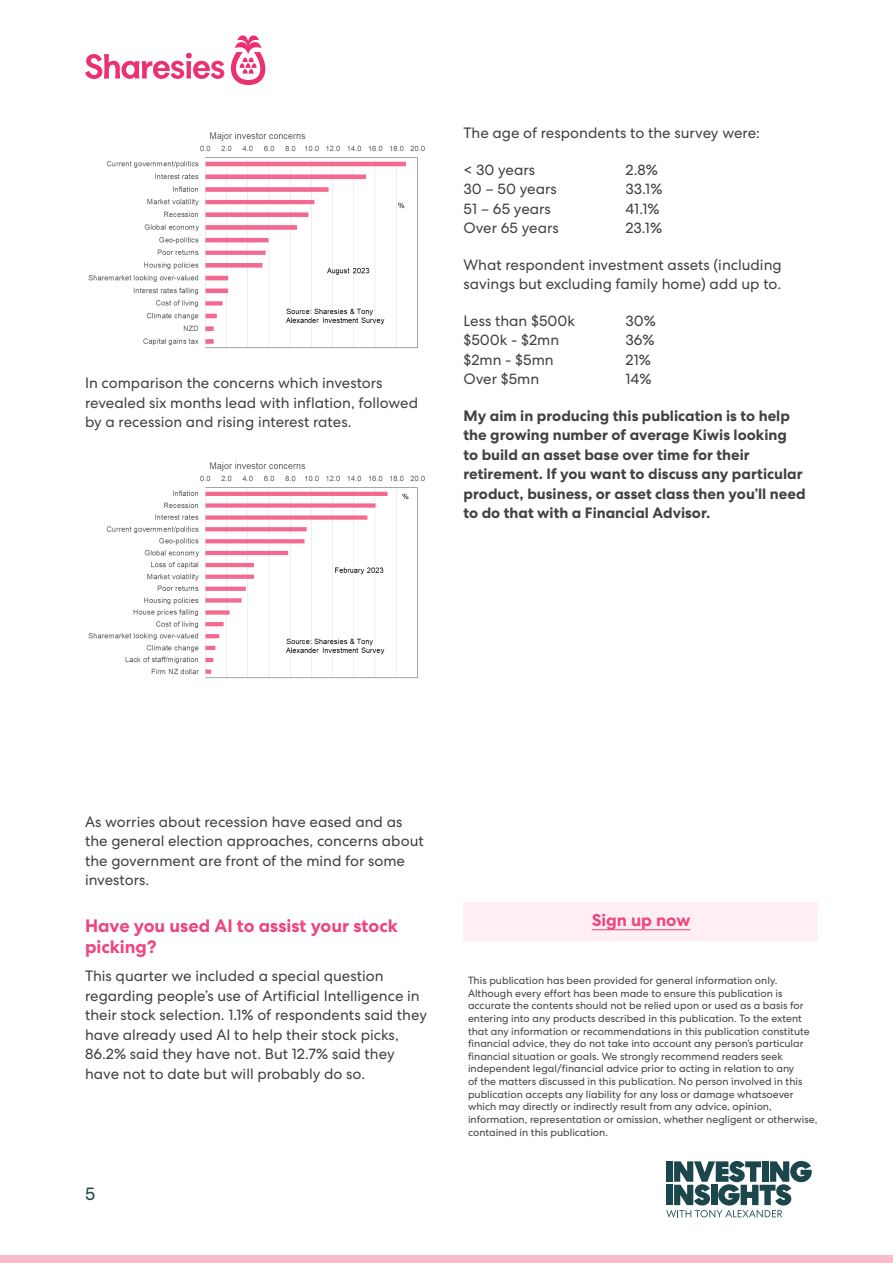
<style>
.page{position:relative;width:893px;height:1263px;background:#fff}
.page>*{position:absolute;margin:0;border:0;box-sizing:border-box;transform-origin:0 0}
.t1{font:700 18px/21px "Centra No 2";color:#ed4680}
.t2{font:18px "Centra No 2";color:#1b484b}
.t3{font:700 17.1px "Centra No 2";color:#ed4680}
.t4{font:15px/19.5px "Centra No 2";color:#414042}
.t5{font:700 15px/19.5px "Centra No 2";color:#414042}
.t6{font:10.5px/12.6px "Centra No 2";color:#414042}
</style>
<div class="page">
<div style="left:0;top:1255px;width:893px;height:8px;background:#fabbcb"></div>
<svg style="left:666px;top:1161px;width:146px;height:56px"></svg>
<svg style="left:231px;top:35px;width:35px;height:50px"></svg>
<svg style="left:85px;top:53px;width:139px;height:26px"></svg>
<img style="left:88px;top:462px;width:337px;height:217px">
<div style="left:463px;top:902px;width:355px;height:38px;background:#ffeff3"></div>
<hr style="left:592px;top:929px;width:98px;height:1px;background:#ed4680">
<img style="left:88px;top:132px;width:337px;height:217px">
<h3 class="t4" style="left:85px;top:373px;width:335px">In comparison the concerns which investors revealed six months lead with inflation, followed by a recession and rising interest rates.</h3>
<h3 class="t4" style="left:463px;top:123px;width:298px">The age of respondents to the survey were:</h3>
<h3 class="t4" style="left:463px;top:160px;width:73px">&lt; 30 years</h3>
<h3 class="t4" style="left:625px;top:160px;width:34px">2.8%</h3>
<h3 class="t4" style="left:463px;top:179px;width:95px">30 – 50 years</h3>
<h3 class="t4" style="left:625px;top:179px;width:38px">33.1%</h3>
<h3 class="t4" style="left:463px;top:199px;width:89px">51 – 65 years</h3>
<h3 class="t4" style="left:625px;top:199px;width:36px">41.1%</h3>
<h3 class="t4" style="left:463px;top:218px;width:97px">Over 65 years</h3>
<h3 class="t4" style="left:625px;top:218px;width:38px">23.1%</h3>
<h3 class="t4" style="left:463px;top:255px;width:320px">What respondent investment assets (including savings but excluding family home) add up to.</h3>
<h3 class="t4" style="left:463px;top:311px;width:113px">Less than $500k</h3>
<h3 class="t4" style="left:625px;top:311px;width:32px">30%</h3>
<h3 class="t4" style="left:463px;top:330px;width:97px">$500k - $2mn</h3>
<h3 class="t4" style="left:625px;top:330px;width:30px">36%</h3>
<h3 class="t4" style="left:463px;top:350px;width:92px">$2mn - $5mn</h3>
<h3 class="t4" style="left:625px;top:350px;width:27px">21%</h3>
<h3 class="t4" style="left:463px;top:369px;width:77px">Over $5mn</h3>
<h3 class="t4" style="left:625px;top:369px;width:27px">14%</h3>
<p class="t5" style="left:463px;top:406px;width:344px">My aim in producing this publication is to help the growing number of average Kiwis looking<br>to build an asset base over time for their retirement. If you want to discuss any particular product, business, or asset class then you’ll need to do that with a Financial Advisor.</p>
<h3 class="t4" style="left:85px;top:812px;width:340px">As worries about recession have eased and as the general election approaches, concerns about the government are front of the mind for some investors.</h3>
<h1 class="t1" style="left:85px;top:915px;width:314px">Have you used AI to assist your stock picking?</h1>
<p class="t4" style="left:85px;top:966px;width:344px">This quarter we included a special question regarding people’s use of Artificial Intelligence in their stock selection. 1.1% of respondents said they have already used AI to help their stock picks, 86.2% said they have not. But 12.7% said they have not to date but will probably do so.</p>
<h1 class="t2" style="left:85px;top:1183px;width:12px">5</h1>
<h2 class="t3" style="left:592px;top:910px;width:100px">Sign up now</h2>
<p class="t6" style="left:468px;top:974px;width:351px">This publication has been provided for general information only.<br>Although every effort has been made to ensure this publication is accurate the contents should not be relied upon or used as a basis for entering into any products described in this publication. To the extent that any information or recommendations in this publication constitute financial advice, they do not take into account any person’s particular financial situation or goals. We strongly recommend readers seek independent legal/financial advice prior to acting in relation to any<br>of the matters discussed in this publication. No person involved in this publication accepts any liability for any loss or damage whatsoever which may directly or indirectly result from any advice, opinion, information, representation or omission, whether negligent or otherwise, contained in this publication.</p>
</div>
